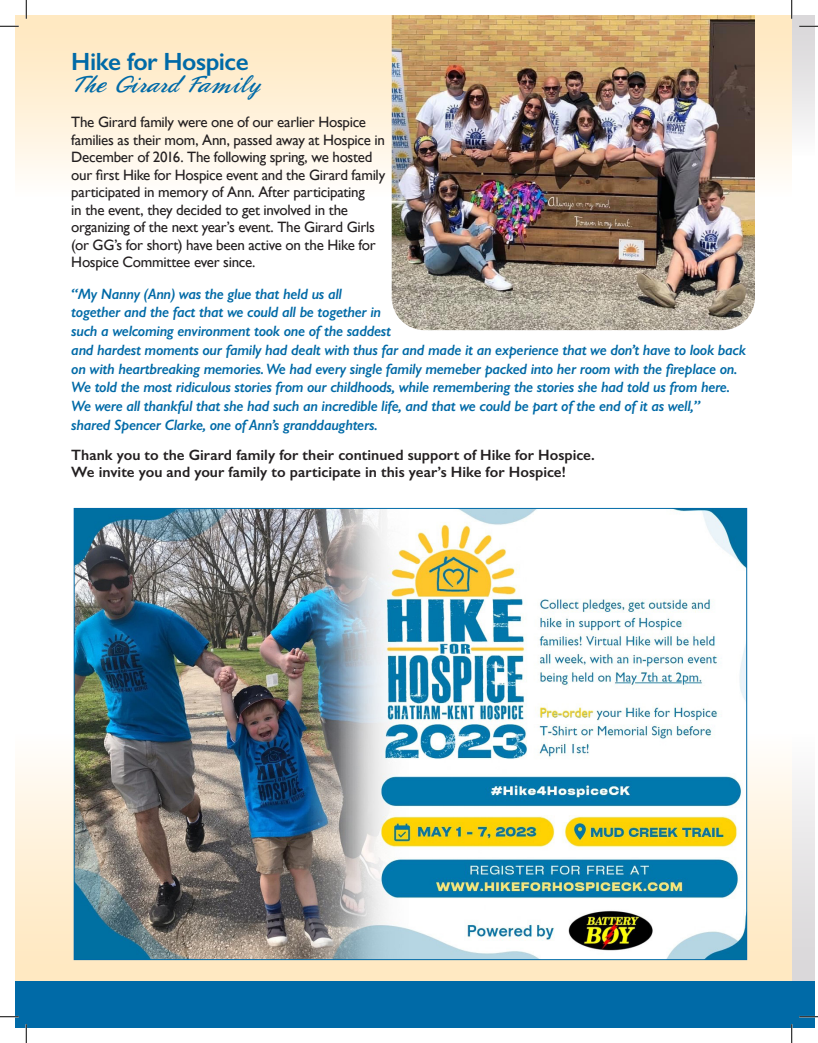
<style>
.page{position:relative;width:818px;height:1043px;background:#fff}
.page>*{position:absolute;margin:0;border:0;box-sizing:border-box;transform-origin:0 0}
.t1{font:25px "Phoenix Script FLF";color:#006aa7}
.t2{font:600 25px "Gill Sans";letter-spacing:-.02em;color:#006aa7}
.t3{font:italic 600 15px/18.8px "Gill Sans";letter-spacing:-.02em;color:#006aa7}
.t4{font:15px/17.5px "Gill Sans";letter-spacing:-.02em;color:#231f20}
.t5{font:600 15px "Gill Sans";color:#231f20}
</style>
<div class="page">
<div style="left:15px;top:15px;width:776px;height:181px;background:linear-gradient(to bottom,#ffe6bb,#fffcf9)"></div>
<svg style="left:15px;top:734px;width:776px;height:247px;fill:#ffeac7"></svg>
<div style="left:791px;top:15px;width:23px;height:141px;background:linear-gradient(to bottom,#d6d3d6,#fbfbfb)"></div>
<img style="left:76px;top:510px;width:669px;height:447px">
<div style="left:791px;top:734px;width:23px;height:247px;background:linear-gradient(to bottom,#fcfcfc,#d6d3d6)"></div>
<div style="left:15px;top:981px;width:799px;height:47px;background:#006aa7"></div>
<img style="left:391px;top:15px;width:364px;height:315px">
<svg style="left:0;top:25px;width:19px;height:2px"></svg>
<svg style="left:799px;top:25px;width:19px;height:2px"></svg>
<svg style="left:0;top:1015px;width:19px;height:2px"></svg>
<svg style="left:799px;top:1015px;width:19px;height:2px"></svg>
<svg style="left:25px;top:0;width:2px;height:19px"></svg>
<svg style="left:25px;top:1024px;width:2px;height:18px"></svg>
<svg style="left:790px;top:0;width:2px;height:19px"></svg>
<svg style="left:790px;top:1024px;width:2px;height:18px"></svg>
<p class="t2" style="left:71px;top:46px;width:179px">Hike for Hospice</p>
<p class="t1" style="left:71px;top:71px;width:190px">The Girard Family</p>
<p class="t4" style="left:71px;top:113px;width:315px">The Girard family were one of our earlier Hospice families as their mom, Ann, passed away at Hospice in December of 2016. The following spring, we hosted our first Hike for Hospice event and the Girard family participated in memory of Ann. After participating<br>in the event, they decided to get involved in the organizing of the next year’s event. The Girard Girls (or GG’s for short) have been active on the Hike for Hospice Committee ever since.</p>
<p class="t3" style="left:71px;top:284px;width:676px">“My Nanny (Ann) was the glue that held us all<br>together and the fact that we could all be together in<br>such a welcoming environment took one of the saddest<br>and hardest moments our family had dealt with thus far and made it an experience that we don’t have to look back on with heartbreaking memories. We had every single family memeber packed into her room with the fireplace on.<br>We told the most ridiculous stories from our childhoods, while remembering the stories she had told us from here.<br>We were all thankful that she had such an incredible life, and that we could be part of the end of it as well,”</p>
<p class="t3" style="left:71px;top:415px;width:308px">shared Spencer Clarke, one of Ann’s granddaughters.</p>
<p class="t5" style="left:71px;top:446px;width:525px">Thank you to the Girard family for their continued support of Hike for Hospice.</p>
<p class="t5" style="left:71px;top:463px;width:496px">We invite you and your family to participate in this year’s Hike for Hospice!</p>
</div>
